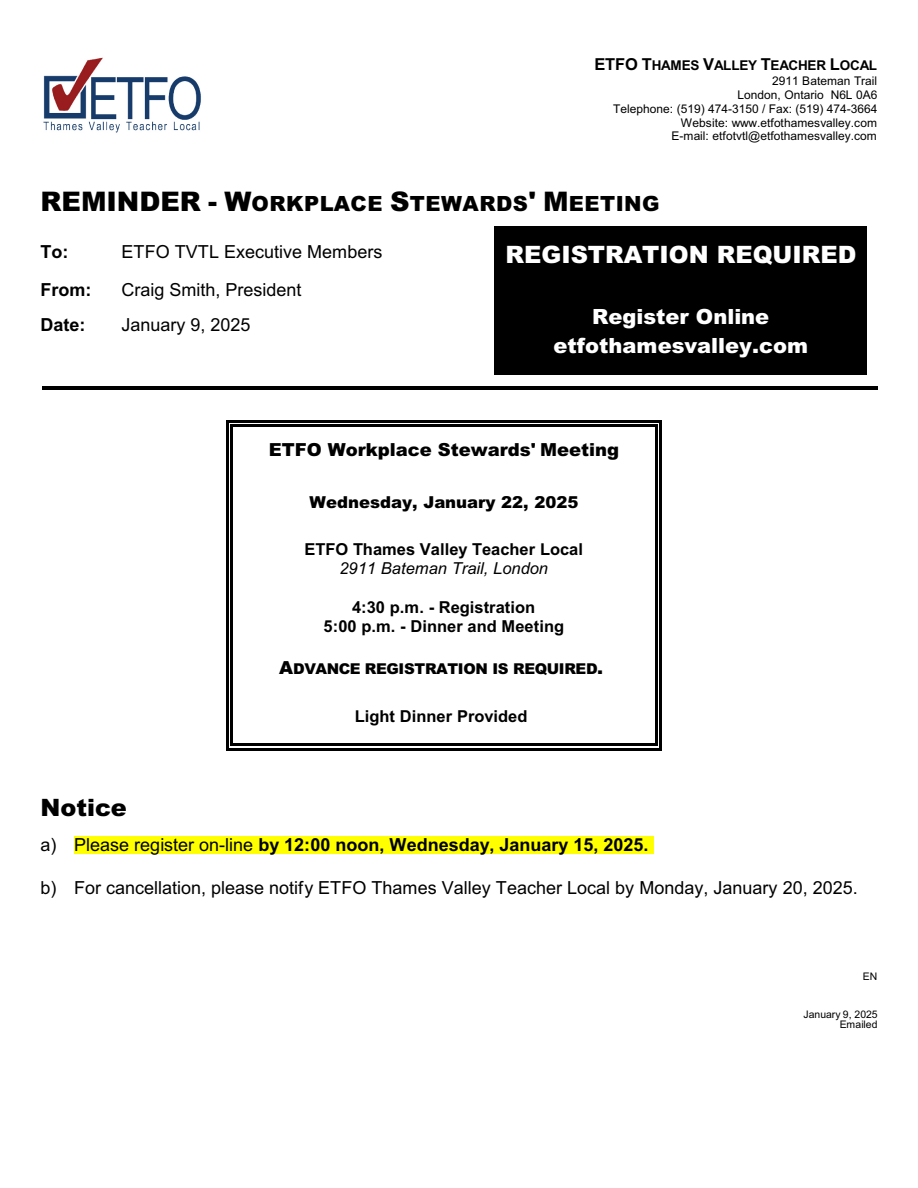
<style>
.page{position:relative;width:918px;height:1188px;background:#fff}
.page>*{position:absolute;margin:0;border:0;box-sizing:border-box;transform-origin:0 0}
.t1{font:italic 900 24px "Arial";color:#fff}
.t2{font:900 24px "Arial";color:#000}
.t3{font:900 21px/29.7px "Arial";color:#fff;text-align:center}
.t4{font:900 21px "Arial";letter-spacing:.02em;color:#000}
.t5{font:18px "Arial";color:#000}
.t6{font:700 18px "Arial";color:#000}
.t7{font:900 18px "Arial";color:#000}
.t8{font:700 16.5px/19.8px "Arial";color:#000;text-align:center}
.t9{font:900 16.5px "Arial";color:#000}
.t10{font:italic 16.5px "Arial";color:#000}
.t11{font:900 15px "Arial";letter-spacing:-.025em;color:#000}
.t12{font:700 13.5px "Arial";letter-spacing:-.015em;color:#000}
.t13{font:12px/13.8px "Arial";color:#000;text-align:right}
.t14{font:10.5px/10.2px "Arial";color:#000;text-align:right}
.s1{font-size:16.5px}
.s2{font-size:27px}
.s3{font-style:inherit}
.s4{font-size:18px}
.s5{font-weight:400}
</style>
<div class="page">
<img style="left:43px;top:57px;width:158px;height:76px">
<div style="left:495px;top:227px;width:372px;height:148px;background:#000"></div>
<hr style="left:230px;top:424px;width:3px;height:322px;background:#000">
<hr style="left:655px;top:424px;width:3px;height:322px;background:#000">
<hr style="left:230px;top:424px;width:427px;height:3px;background:#000">
<hr style="left:230px;top:743px;width:427px;height:3px;background:#000">
<hr style="left:226px;top:420px;width:2px;height:330px;background:#000">
<hr style="left:659px;top:420px;width:3px;height:330px;background:#000">
<hr style="left:226px;top:420px;width:436px;height:3px;background:#000">
<hr style="left:226px;top:748px;width:436px;height:2px;background:#000">
<div style="left:74px;top:836px;width:185px;height:18px;background:#ff0"></div>
<div style="left:259px;top:836px;width:395px;height:18px;background:#ff0"></div>
<hr style="left:42px;top:386px;width:835px;height:4px;background:#000">
<p class="t12" style="left:594px;top:60px;width:284px"><span class="s1">ETFO T</span>HAMES <span class="s1">V</span>ALLEY <span class="s1">T</span>EACHER <span class="s1">L</span>OCAL</p>
<p class="t13" style="left:613px;top:75px;width:266px">2911 Bateman Trail<br>London, Ontario N6L 0A6<br>Telephone: (519) 474-3150 / Fax: (519) 474-3664<br>Website: www.etfothamesvalley.com<br>E-mail: etfotvtl@etfothamesvalley.com</p>
<h2 class="t4" style="left:40px;top:196px;width:621px"><span class="s2">REMINDER - W</span>ORKPLACE <span class="s2">S</span>TEWARDS<span class="s2">'</span> <span class="s2">M</span>EETING</h2>
<h3 class="t6" style="left:40px;top:244px;width:29px">To:</h3>
<h3 class="t5" style="left:122px;top:244px;width:262px">ETFO TVTL Executive Members</h3>
<h3 class="t6" style="left:40px;top:283px;width:52px">From:</h3>
<h3 class="t5" style="left:122px;top:283px;width:182px">Craig Smith, President</h3>
<h3 class="t6" style="left:40px;top:318px;width:46px">Date:</h3>
<h3 class="t5" style="left:122px;top:318px;width:131px">January 9, 2025</h3>
<h1 class="t1" style="left:506px;top:246px;width:352px">REGISTRATION REQUIRED</h1>
<h2 class="t3" style="left:554px;top:303px;width:256px">Register Online etfothamesvalley.com</h2>
<h3 class="t7" style="left:269px;top:443px;width:352px">ETFO Workplace Stewards' <span class="s3">Meeting</span></h3>
<h3 class="t9" style="left:310px;top:496px;width:270px">Wednesday, January 22, 2025</h3>
<h3 class="t8" style="left:305px;top:540px;width:280px">ETFO Thames Valley Teacher Local</h3>
<h3 class="t10" style="left:339px;top:562px;width:210px">2911 Bateman Trail, London</h3>
<h3 class="t8" style="left:324px;top:598px;width:242px">4:30 p.m. - Registration<br>5:00 p.m. - Dinner and Meeting</h3>
<p class="t11" style="left:279px;top:663px;width:326px"><span class="s4">A</span>DVANCE REGISTRATION IS REQUIRED<span class="s4">.</span></p>
<h3 class="t8" style="left:355px;top:707px;width:174px">Light Dinner Provided</h3>
<h1 class="t2" style="left:40px;top:799px;width:88px">Notice</h1>
<h3 class="t6" style="left:40px;top:837px;width:609px"><span class="s5">a) Please register on-line</span> by 12:00 noon, Wednesday, January 15, 2025.</h3>
<h3 class="t5" style="left:40px;top:881px;width:819px">b) For cancellation, please notify ETFO Thames Valley Teacher Local by Monday, January 20, 2025.</h3>
<p class="t14" style="left:863px;top:972px;width:16px">EN</p>
<p class="t14" style="left:804px;top:1010px;width:76px">January 9, 2025<br>Emailed</p>
</div>
